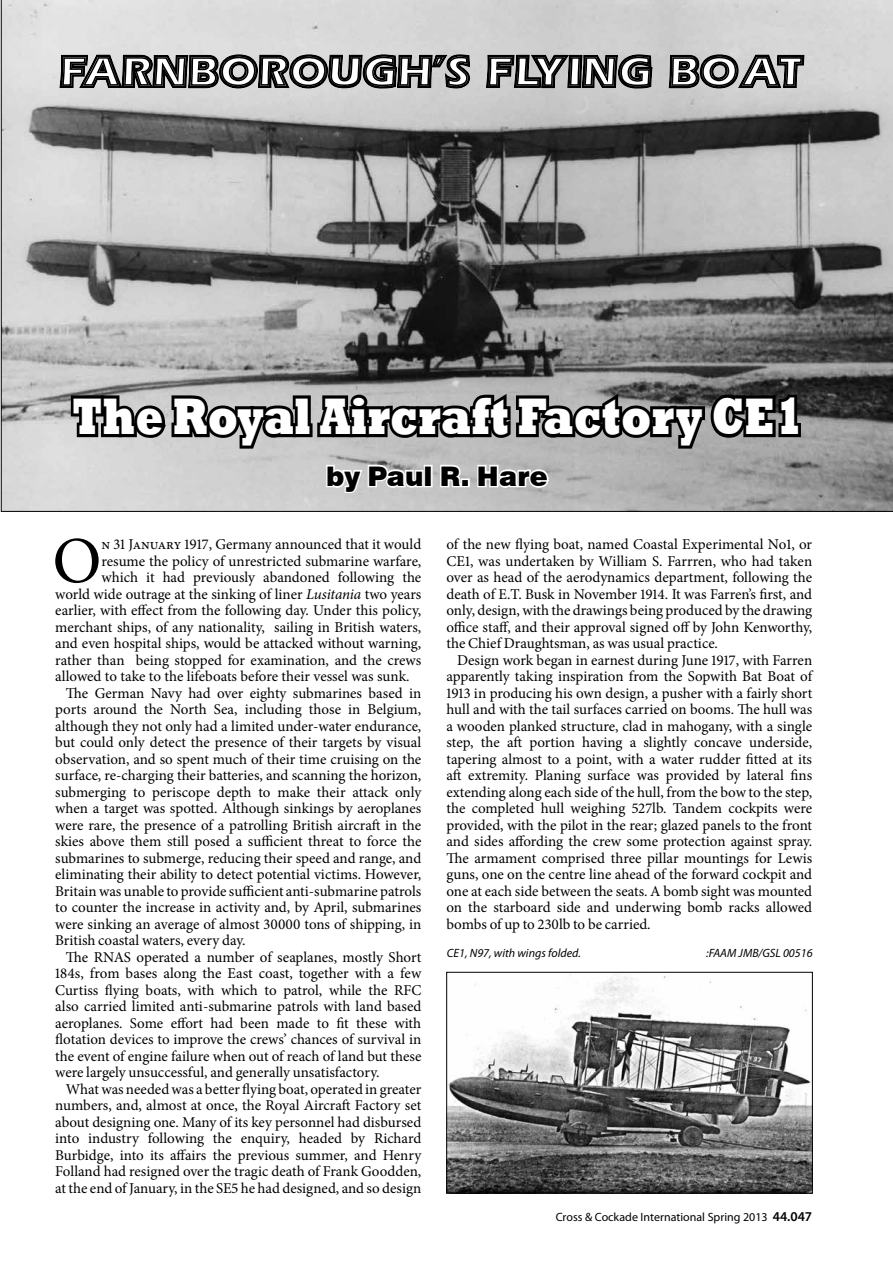
<style>
.page{position:relative;width:893px;height:1263px;background:#fff}
.page>*{position:absolute;margin:0;border:0;box-sizing:border-box;transform-origin:0 0}
.t1{font:65.7px "Minion Pro";color:#000}
.t2{font:800 52.65px "Rockwell";letter-spacing:.01em;color:#fff;scale:.77 1}
.t3{font:900 27px "Swiss 721 BT";color:#000}
.t4{font:15px/16.5px "Minion Pro";color:#000;text-align:justify}
.t5{font:12px "Myriad Pro";color:#000}
.t6{font:italic 12px "Myriad Pro";color:#000}
.s1{font-style:italic}
.s2{font-weight:600;font-size:13.5px}
</style>
<div class="page">
<svg style="left:1px;top:0;width:892px;height:512px;background:#999"></svg>
<svg style="left:68px;top:383px;width:736px;height:129px;background:#929292"></svg>
<img style="left:448px;top:974px;width:363px;height:217px">
<div style="left:446px;top:972px;width:367px;height:221px;border:1px solid #000"></div>
<svg style="left:59px;top:38px;width:746px;height:51px;background:#9a9a9a"></svg>
<h2 class="t2" style="left:72px;top:386px;width:951px">The Royal Aircraft Factory CE1</h2>
<h3 class="t3" style="left:326px;top:460px;width:223px">by Paul R. Hare</h3>
<h1 class="t1" style="left:52px;top:517px;width:51px">O</h1>
<p class="t4" style="left:102px;top:536px;width:321px">n 31 January 1917, Germany announced that it would</p>
<p class="t4" style="left:102px;top:553px;width:321px">resume the policy of unrestricted submarine warfare,</p>
<p class="t4" style="left:102px;top:569px;width:321px">which it had previously abandoned following the</p>
<p class="t4" style="left:55px;top:586px;width:368px">world wide outrage at the sinking of liner <span class="s1">Lusitania</span> two years</p>
<p class="t4" style="left:55px;top:602px;width:368px">earlier, with effect from the following day. Under this policy,</p>
<p class="t4" style="left:55px;top:619px;width:368px">merchant ships, of any nationality, sailing in British waters,</p>
<p class="t4" style="left:55px;top:635px;width:368px">and even hospital ships, would be attacked without warning,</p>
<p class="t4" style="left:55px;top:652px;width:368px">rather than being stopped for examination, and the crews</p>
<p class="t4" style="left:55px;top:668px;width:356px">allowed to take to the lifeboats before their vessel was sunk.</p>
<p class="t4" style="left:66px;top:685px;width:357px">The German Navy had over eighty submarines based in</p>
<p class="t4" style="left:55px;top:701px;width:368px">ports around the North Sea, including those in Belgium,</p>
<p class="t4" style="left:55px;top:718px;width:368px">although they not only had a limited under-water endurance,</p>
<p class="t4" style="left:55px;top:734px;width:367px">but could only detect the presence of their targets by visual</p>
<p class="t4" style="left:55px;top:751px;width:368px">observation, and so spent much of their time cruising on the</p>
<p class="t4" style="left:55px;top:767px;width:368px">surface, re-charging their batteries, and scanning the horizon,</p>
<p class="t4" style="left:55px;top:784px;width:368px">submerging to periscope depth to make their attack only</p>
<p class="t4" style="left:55px;top:800px;width:368px">when a target was spotted. Although sinkings by aeroplanes</p>
<p class="t4" style="left:55px;top:817px;width:367px">were rare, the presence of a patrolling British aircraft in the</p>
<p class="t4" style="left:55px;top:833px;width:368px">skies above them still posed a sufficient threat to force the</p>
<p class="t4" style="left:55px;top:850px;width:368px">submarines to submerge, reducing their speed and range, and</p>
<p class="t4" style="left:55px;top:866px;width:368px">eliminating their ability to detect potential victims. However,</p>
<p class="t4" style="left:55px;top:883px;width:368px">Britain was unable to provide sufficient anti-submarine patrols</p>
<p class="t4" style="left:55px;top:899px;width:368px">to counter the increase in activity and, by April, submarines</p>
<p class="t4" style="left:55px;top:916px;width:368px">were sinking an average of almost 30000 tons of shipping, in</p>
<p class="t4" style="left:55px;top:932px;width:192px">British coastal waters, every day.</p>
<p class="t4" style="left:66px;top:949px;width:357px">The RNAS operated a number of seaplanes, mostly Short</p>
<p class="t4" style="left:55px;top:965px;width:367px">184s, from bases along the East coast, together with a few</p>
<p class="t4" style="left:55px;top:982px;width:367px">Curtiss flying boats, with which to patrol, while the RFC</p>
<p class="t4" style="left:55px;top:998px;width:368px">also carried limited anti-submarine patrols with land based</p>
<p class="t4" style="left:55px;top:1015px;width:368px">aeroplanes. Some effort had been made to fit these with</p>
<p class="t4" style="left:55px;top:1031px;width:368px">flotation devices to improve the crews’ chances of survival in</p>
<p class="t4" style="left:55px;top:1048px;width:368px">the event of engine failure when out of reach of land but these</p>
<p class="t4" style="left:55px;top:1064px;width:326px">were largely unsuccessful, and generally unsatisfactory.</p>
<p class="t4" style="left:66px;top:1081px;width:357px">What was needed was a better flying boat, operated in greater</p>
<p class="t4" style="left:55px;top:1097px;width:367px">numbers, and, almost at once, the Royal Aircraft Factory set</p>
<p class="t4" style="left:55px;top:1114px;width:368px">about designing one. Many of its key personnel had disbursed</p>
<p class="t4" style="left:55px;top:1130px;width:368px">into industry following the enquiry, headed by Richard</p>
<p class="t4" style="left:55px;top:1147px;width:368px">Burbidge, into its affairs the previous summer, and Henry</p>
<p class="t4" style="left:55px;top:1163px;width:368px">Folland had resigned over the tragic death of Frank Goodden,</p>
<p class="t4" style="left:55px;top:1180px;width:368px">at the end of January, in the SE5 he had designed, and so design</p>
<p class="t4" style="left:446px;top:536px;width:367px">of the new flying boat, named Coastal Experimental No1, or CE1, was undertaken by William S. Farrren, who had taken over as head of the aerodynamics department, following the death of E.T. Busk in November 1914. It was Farren’s first, and only, design, with the drawings being produced by the drawing office staff, and their approval signed off by John Kenworthy, the Chief Draughtsman, as was usual practice.</p>
<p class="t4" style="left:446px;top:652px;width:367px;text-indent:11px">Design work began in earnest during June 1917, with Farren apparently taking inspiration from the Sopwith Bat Boat of 1913 in producing his own design, a pusher with a fairly short hull and with the tail surfaces carried on booms. The hull was a wooden planked structure, clad in mahogany, with a single step, the aft portion having a slightly concave underside, tapering almost to a point, with a water rudder fitted at its aft extremity. Planing surface was provided by lateral fins extending along each side of the hull, from the bow to the step, the completed hull weighing 527lb. Tandem cockpits were provided, with the pilot in the rear; glazed panels to the front and sides affording the crew some protection against spray.<br>The armament comprised three pillar mountings for Lewis guns, one on the centre line ahead of the forward cockpit and one at each side between the seats. A bomb sight was mounted on the starboard side and underwing bomb racks allowed bombs of up to 230lb to be carried.</p>
<p class="t6" style="left:447px;top:945px;width:135px">CE1, N97, with wings folded.</p>
<p class="t6" style="left:706px;top:945px;width:108px">:FAAM JMB/GSL 00516</p>
<p class="t5" style="left:556px;top:1209px;width:258px">Cross &amp; Cockade International Spring 2013 <span class="s2">44.047</span></p>
</div>
